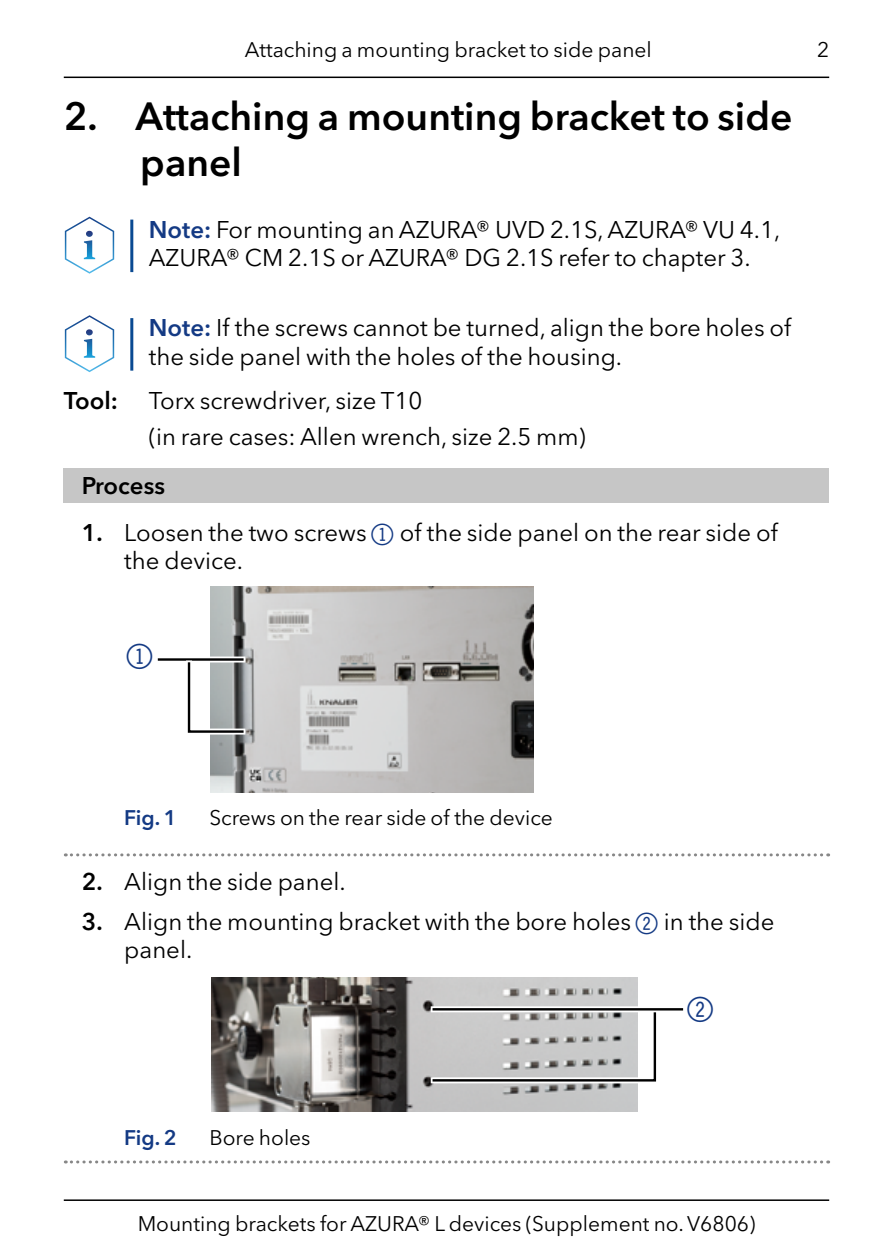
<style>
.page{position:relative;width:893px;height:1259px;background:#fff}
.page>*{position:absolute;margin:0;border:0;box-sizing:border-box;transform-origin:0 0}
.t1{font:42px "Double Digits Round";color:#143a84}
.t2{font:600 39px/46.5px "Avenir Next W1 G";color:#000}
.t3{font:24px/28.5px "Avenir Next W1 G";color:#000}
.t4{font:600 24px "Avenir Next W1 G";color:#000}
.t5{font:21px "Avenir Next W1 G";color:#000}
.t6{font:600 21px "Avenir Next W1 G";letter-spacing:-.01em;color:#143a84}
.s1{font-weight:600;color:#143a84}
.s2{font-weight:600}
.s3{font-family:"Double Digits Round";font-size:36px;color:#143a84}
</style>
<div class="page">
<hr style="left:64px;top:1199px;width:765px;height:2px;background:#000">
<hr style="left:64px;top:77px;width:765px;height:1px;background:#000">
<hr style="left:130px;top:220px;width:3px;height:52px;background:#0a4a92">
<hr style="left:130px;top:318px;width:3px;height:53px;background:#0a4a92">
<div style="left:64px;top:468px;width:765px;height:34px;background:#c6c6c6"></div>
<svg style="left:65px;top:853px;width:764px;height:3px"></svg>
<svg style="left:65px;top:1160px;width:764px;height:3px"></svg>
<svg style="left:65px;top:217px;width:49px;height:57px"></svg>
<svg style="left:65px;top:315px;width:49px;height:57px"></svg>
<img style="left:211px;top:586px;width:323px;height:206px">
<div style="left:159px;top:656px;width:83px;height:6px;background:#fff"></div>
<hr style="left:159px;top:658px;width:83px;height:3px;background:#000">
<svg style="left:183px;top:657px;width:65px;height:80px"></svg>
<img style="left:212px;top:977px;width:425px;height:134px">
<svg style="left:428px;top:1006px;width:229px;height:80px;background:#bfbfbf"></svg>
<svg style="left:434px;top:1006px;width:248px;height:6px"></svg>
<hr style="left:434px;top:1008px;width:248px;height:2px;background:#000">
<p class="t5" style="left:245px;top:38px;width:408px">Attaching a mounting bracket to side panel</p>
<p class="t5" style="left:817px;top:38px;width:14px">2</p>
<h2 class="t2" style="left:140px;top:93px;width:654px;text-indent:-77px">2. Attaching a mounting bracket to side panel</h2>
<p class="t3" style="left:149px;top:215px;width:633px"><span class="s1">Note:</span> For mounting an AZURA® UVD 2.1S, AZURA® VU 4.1,<br>AZURA® CM 2.1S or AZURA® DG 2.1S refer to chapter 3.</p>
<p class="t3" style="left:149px;top:314px;width:644px"><span class="s1">Note:</span> If the screws cannot be turned, align the bore holes of the side panel with the holes of the housing.</p>
<p class="t4" style="left:64px;top:386px;width:56px">Tool:</p>
<p class="t3" style="left:149px;top:383px;width:438px;line-height:36px">Torx screwdriver, size T10<br>(in rare cases: Allen wrench, size 2.5 mm)</p>
<p class="t4" style="left:82px;top:471px;width:85px">Process</p>
<p class="t3" style="left:124px;top:518px;width:655px;text-indent:-43px"><span class="s2">1.</span> Loosen the two screws <span class="s3">1</span>of the side panel on the rear side of the device.</p>
<h1 class="t1" style="left:127px;top:638px;width:34px">1</h1>
<p class="t6" style="left:124px;top:805px;width:54px">Fig. 1</p>
<p class="t5" style="left:209px;top:805px;width:345px">Screws on the rear side of the device</p>
<p class="t3" style="left:82px;top:867px;width:265px"><span class="s2">2.</span> Align the side panel.</p>
<p class="t3" style="left:124px;top:907px;width:652px;text-indent:-43px"><span class="s2">3.</span> Align the mounting bracket with the bore holes <span class="s3">2</span>in the side panel.</p>
<p class="t6" style="left:124px;top:1125px;width:54px">Fig. 2</p>
<p class="t5" style="left:209px;top:1125px;width:103px">Bore holes</p>
<h1 class="t1" style="left:687px;top:991px;width:34px">2</h1>
<p class="t5" style="left:138px;top:1211px;width:619px">Mounting brackets for AZURA® L devices (Supplement no. V6806)</p>
</div>
